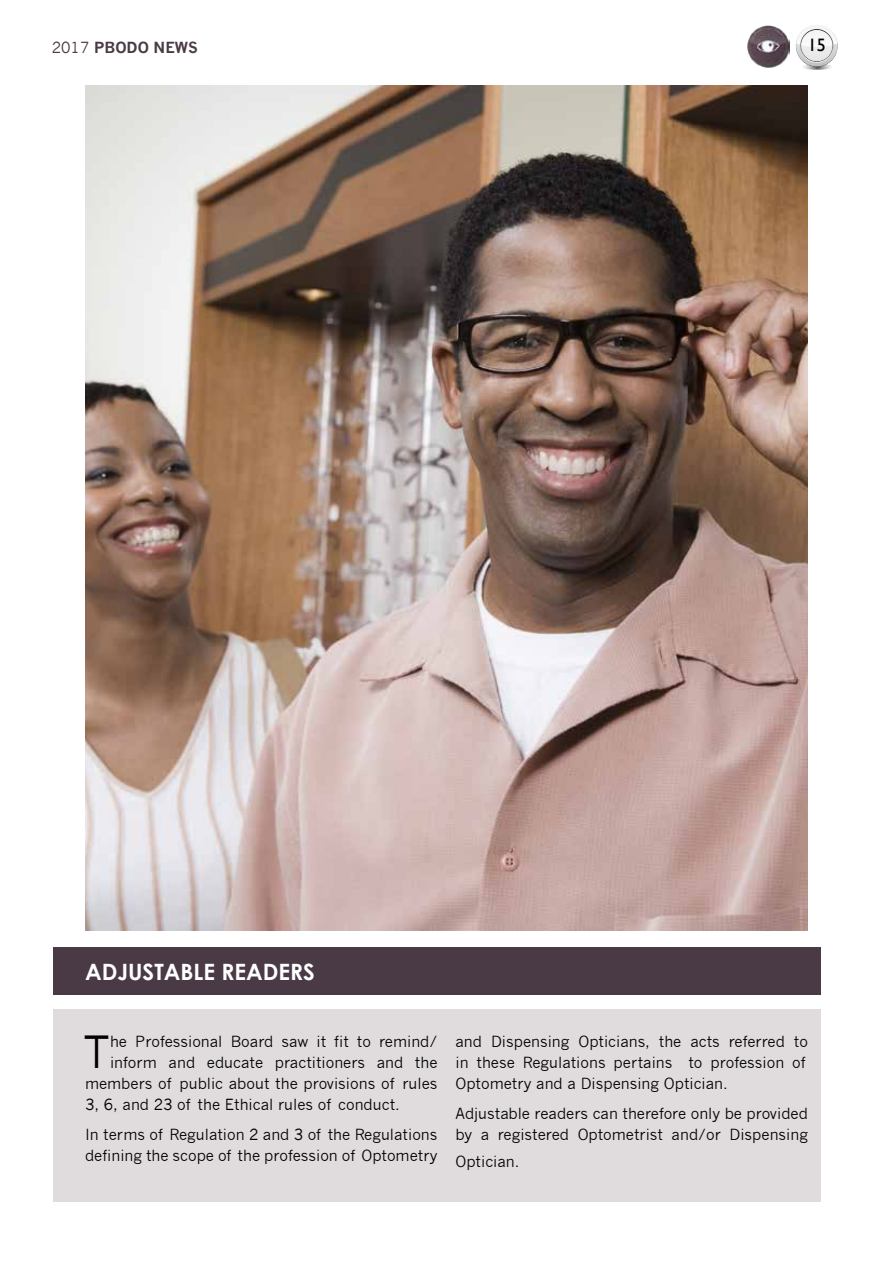
<style>
.page{position:relative;width:893px;height:1263px;background:#fff}
.page>*{position:absolute;margin:0;border:0;box-sizing:border-box;transform-origin:0 0}
.t1{font:43.35px "News Gothic";color:#000}
.t2{font:700 22.5px "Century Gothic";color:#fff}
.t3{font:18px "Gill Sans";color:#000}
.t4{font:15px/21px "News Gothic";color:#000}
.t5{font:700 15px "News Gothic";color:#4a3a45}
.s1{font-weight:400}
</style>
<div class="page">
<div style="left:54px;top:1009px;width:767px;height:193px;background:#e0dcdd"></div>
<div style="left:54px;top:947px;width:767px;height:48px;background:#4a3a45"></div>
<svg style="left:796px;top:25px;width:41px;height:45px"></svg>
<img style="left:748px;top:26px;width:42px;height:42px">
<img style="left:85px;top:85px;width:723px;height:845px">
<p class="t5" style="left:52px;top:38px;width:148px"><span class="s1">2017</span> PBODO NEWS</p>
<p class="t3" style="left:808px;top:35px;width:19px">15</p>
<h2 class="t2" style="left:85px;top:958px;width:231px">ADJUSTABLE READERS</h2>
<h1 class="t1" style="left:83px;top:1027px;width:28px">T</h1>
<p class="t4" style="left:110px;top:1031px;width:329px">he Professional Board saw it fit to remind/</p>
<p class="t4" style="left:110px;top:1052px;width:329px">inform and educate practitioners and the</p>
<p class="t4" style="left:85px;top:1073px;width:354px">members of public about the provisions of rules</p>
<p class="t4" style="left:85px;top:1094px;width:316px">3, 6, and 23 of the Ethical rules of conduct.</p>
<p class="t4" style="left:85px;top:1124px;width:354px">In terms of Regulation 2 and 3 of the Regulations defining the scope of the profession of Optometry</p>
<p class="t4" style="left:455px;top:1031px;width:354px">and Dispensing Opticians, the acts referred to in these Regulations pertains to profession of<br>Optometry and a Dispensing Optician.</p>
<p class="t4" style="left:455px;top:1103px;width:354px">Adjustable readers can therefore only be provided by a registered Optometrist and/or Dispensing</p>
<p class="t4" style="left:455px;top:1151px;width:66px">Optician.</p>
</div>
